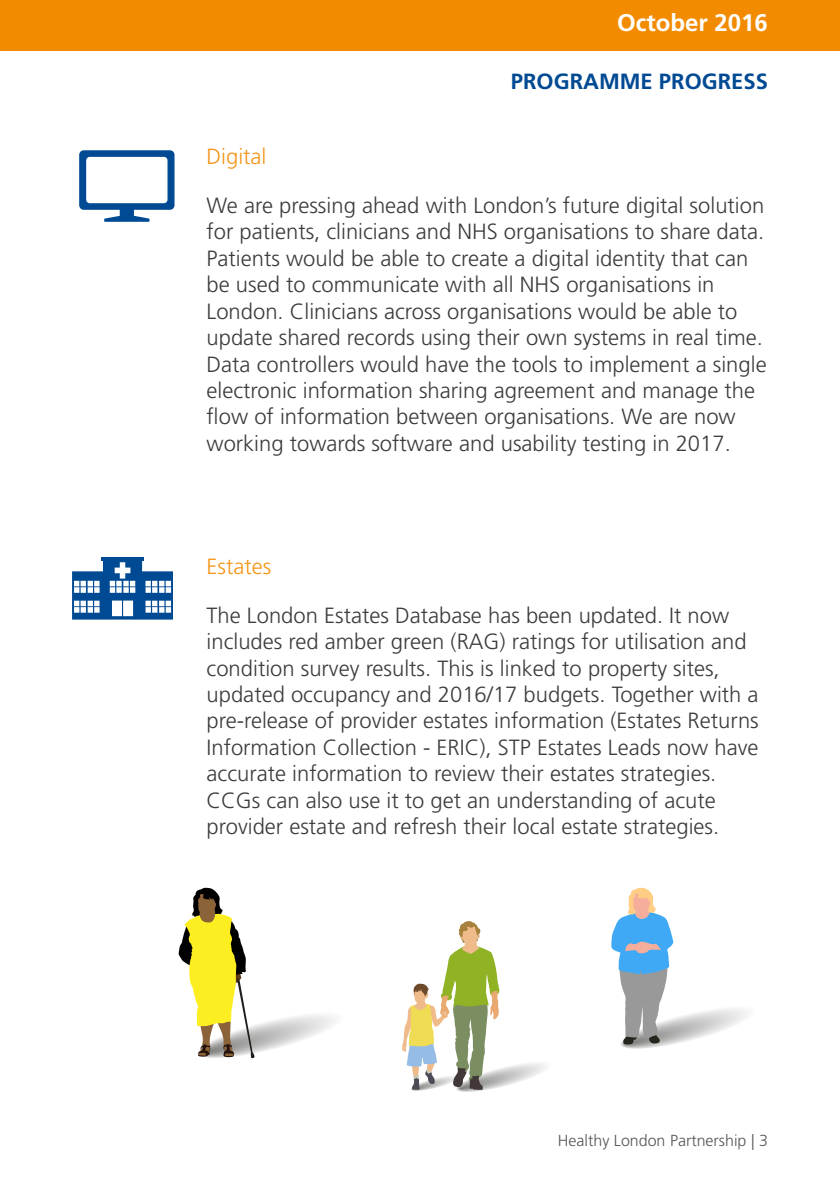
<style>
.page{position:relative;width:840px;height:1191px;background:#fff}
.page>*{position:absolute;margin:0;border:0;box-sizing:border-box;transform-origin:0 0}
.t1{font:700 24px "Frutiger LT Std";color:#fff}
.t2{font:300 22px/26.4px "Frutiger LT Std";color:#3c3c3b}
.t3{font:700 22px "Frutiger LT Std";color:#004a93}
.t4{font:300 22px "Frutiger LT Std";color:#f4961a}
.t5{font:300 16px "Frutiger LT Std";color:#575756}
</style>
<div class="page">
<div style="left:0;top:0;width:839px;height:51px;background:#f38b00"></div>
<svg style="left:72px;top:561px;width:101px;height:58px"></svg>
<hr style="left:101px;top:557px;width:43px;height:4px;background:#004a93">
<svg style="left:79px;top:150px;width:95px;height:72px"></svg>
<svg style="left:611px;top:887px;width:137px;height:162px"></svg>
<svg style="left:178px;top:887px;width:157px;height:171px"></svg>
<svg style="left:402px;top:921px;width:144px;height:171px"></svg>
<p class="t1" style="left:616px;top:9px;width:152px">October 2016</p>
<p class="t3" style="left:510px;top:68px;width:258px">PROGRAMME PROGRESS</p>
<p class="t4" style="left:206px;top:144px;width:61px">Digital</p>
<p class="t2" style="left:206px;top:193px;width:561px">We are pressing ahead with London’s future digital solution for patients, clinicians and NHS organisations to share data.<br>Patients would be able to create a digital identity that can be used to communicate with all NHS organisations in London. Clinicians across organisations would be able to update shared records using their own systems in real time.<br>Data controllers would have the tools to implement a single electronic information sharing agreement and manage the flow of information between organisations. We are now working towards software and usability testing in 2017.</p>
<p class="t4" style="left:206px;top:553px;width:66px">Estates</p>
<p class="t2" style="left:206px;top:602px;width:553px">The London Estates Database has been updated. It now includes red amber green (RAG) ratings for utilisation and condition survey results. This is linked to property sites, updated occupancy and 2016/17 budgets. Together with a pre-release of provider estates information (Estates Returns Information Collection - ERIC), STP Estates Leads now have accurate information to review their estates strategies.<br>CCGs can also use it to get an understanding of acute provider estate and refresh their local estate strategies.</p>
<p class="t5" style="left:557px;top:1131px;width:211px">Healthy London Partnership | 3</p>
</div>
